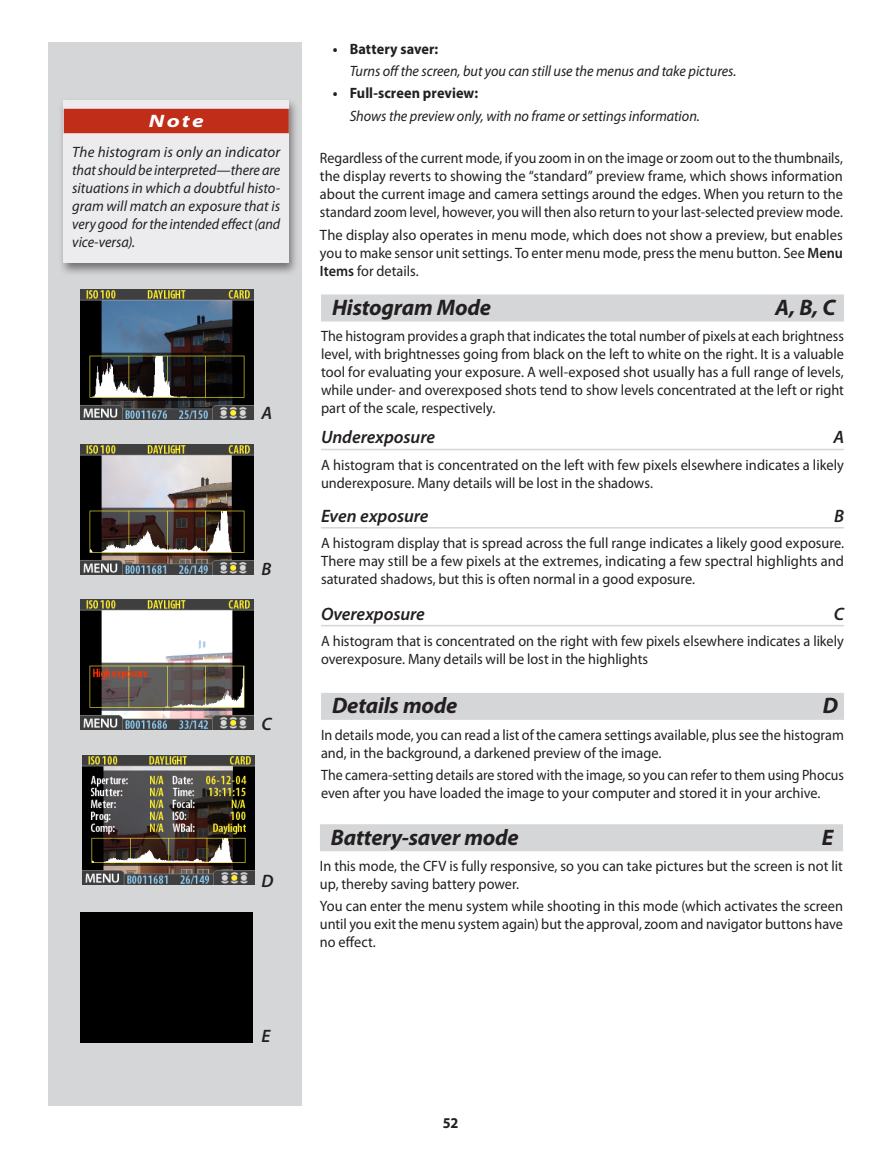
<style>
.page{position:relative;width:893px;height:1153px;background:#fff}
.page>*{position:absolute;margin:0;border:0;box-sizing:border-box;transform-origin:0 0}
.stor_subs{font:italic 700 22.5px "Myriad Pro";letter-spacing:-.01em;color:#231f20}
.subs_3{font:italic 600 18px "Myriad Pro";color:#231f20}
.subs{font:italic 600 18px "Myriad Pro";letter-spacing:-.005em;color:#231f20}
.tip_heads{font:italic 700 semi-expanded 18px "Myriad Pro";color:#fff;scale:1.2 1}
.bröd{font:15px/18px "Myriad Pro";color:#231f20;text-align:justify;scale:.93 1}
.bröd-2{font:15px/18px "Myriad Pro";color:#231f20;text-align:justify;scale:.96 1}
.bröd-3{font:15px/18px "Myriad Pro";color:#231f20;scale:.95 1}
.overex{font:italic 15px/18px "Myriad Pro";color:#231f20;text-align:justify}
.bröd-4{font:15px/18px "Myriad Pro";color:#231f20;text-align:justify}
.sensor_bullets{font:italic 15px "Myriad Pro";letter-spacing:-.005em;color:#231f20;scale:.95 1}
.sensor_bullets-2{font:700 15px "Myriad Pro";letter-spacing:.005em;color:#231f20;scale:.95 1}
.s1{font-weight:600}
</style>
<div class="page">
<div style="left:49px;top:43px;width:253px;height:1063px;background:#d5d6d8"></div>
<div style="left:321px;top:692px;width:523px;height:27px;background:#d5d6d8"></div>
<hr style="left:321px;top:625px;width:523px;height:1px;background:#d5d6d8">
<hr style="left:321px;top:527px;width:523px;height:1px;background:#d5d6d8">
<hr style="left:321px;top:448px;width:523px;height:2px;background:#d5d6d8">
<div style="left:321px;top:294px;width:523px;height:27px;background:#d5d6d8"></div>
<div style="left:58px;top:98px;width:241px;height:179px;background:#231f20;opacity:.55"></div>
<div style="left:64px;top:100px;width:225px;height:163px;background:#ececee"></div>
<div style="left:64px;top:109px;width:225px;height:24px;background:#c02d19"></div>
<div style="left:320px;top:824px;width:523px;height:27px;background:#d5d6d8"></div>
<div style="left:81px;top:912px;width:172px;height:130px;background:#000"></div>
<img style="left:81px;top:289px;width:172px;height:130px">
<img style="left:81px;top:444px;width:172px;height:130px">
<img style="left:82px;top:755px;width:172px;height:129px">
<img style="left:81px;top:600px;width:172px;height:129px">
<p class="sensor_bullets-2" style="left:333px;top:40px;width:113px">• Battery saver:</p>
<p class="sensor_bullets" style="left:350px;top:63px;width:409px">Turns off the screen, but you can still use the menus and take pictures.</p>
<p class="sensor_bullets-2" style="left:333px;top:85px;width:155px">• Full-screen preview:</p>
<p class="sensor_bullets" style="left:350px;top:107px;width:370px">Shows the preview only, with no frame or settings information.</p>
<p class="tip_heads" style="left:149px;top:110px;width:47px">Note</p>
<p class="overex" style="left:72px;top:143px;width:209px">The histogram is only an indicator that should be interpreted—there are situations in which a doubtful histo&shy;gram will match an exposure that is very good for the intended effect (and vice-versa).</p>
<p class="bröd" style="left:320px;top:150px;width:564px">Regardless of the current mode, if you zoom in on the image or zoom out to the thumbnails, the display reverts to showing the “standard” preview frame, which shows information about the current image and camera settings around the edges. When you return to the standard zoom level, however, you will then also return to your last-selected preview mode.</p>
<p class="bröd-4" style="left:320px;top:226px;width:524px">The display also operates in menu mode, which does not show a preview, but enables you to make sensor unit settings. To enter menu mode, press the menu button. See <span class="s1">Menu Items</span> for details.</p>
<p class="subs" style="left:261px;top:403px;width:12px">A</p>
<p class="subs" style="left:261px;top:559px;width:11px">B</p>
<p class="subs" style="left:261px;top:714px;width:12px">C</p>
<p class="subs" style="left:261px;top:870px;width:13px">D</p>
<p class="subs" style="left:261px;top:1026px;width:10px">E</p>
<p class="stor_subs" style="left:332px;top:295px;width:161px">Histogram Mode</p>
<p class="stor_subs" style="left:775px;top:295px;width:62px">A, B, C</p>
<p class="bröd" style="left:321px;top:327px;width:564px">The histogram provides a graph that indicates the total number of pixels at each brightness level, with brightnesses going from black on the left to white on the right. It is a valuable tool for evaluating your exposure. A well-exposed shot usually has a full range of levels, while under- and overexposed shots tend to show levels concentrated at the left or right part of the scale, respectively.</p>
<p class="subs" style="left:321px;top:427px;width:116px">Underexposure</p>
<p class="subs" style="left:833px;top:427px;width:12px">A</p>
<p class="bröd-2" style="left:321px;top:456px;width:546px">A histogram that is concentrated on the left with few pixels elsewhere indicates a likely underexposure. Many details will be lost in the shadows.</p>
<p class="subs_3" style="left:321px;top:506px;width:109px">Even exposure</p>
<p class="subs_3" style="left:834px;top:506px;width:11px">B</p>
<p class="bröd-2" style="left:321px;top:534px;width:546px">A histogram display that is spread across the full range indicates a likely good exposure.<br>There may still be a few pixels at the extremes, indicating a few spectral highlights and saturated shadows, but this is often normal in a good exposure.</p>
<p class="subs_3" style="left:321px;top:603px;width:105px">Overexposure</p>
<p class="subs_3" style="left:834px;top:603px;width:12px">C</p>
<p class="bröd-3" style="left:321px;top:632px;width:552px">A histogram that is concentrated on the right with few pixels elsewhere indicates a likely overexposure. Many details will be lost in the highlights</p>
<p class="stor_subs" style="left:332px;top:693px;width:127px">Details mode</p>
<p class="stor_subs" style="left:823px;top:693px;width:17px">D</p>
<p class="bröd-3" style="left:321px;top:725px;width:552px">In details mode, you can read a list of the camera settings available, plus see the histogram and, in the background, a darkened preview of the image.</p>
<p class="bröd" style="left:321px;top:766px;width:564px">The camera-setting details are stored with the image, so you can refer to them using Phocus even after you have loaded the image to your computer and stored it in your archive.</p>
<p class="stor_subs" style="left:331px;top:824px;width:189px">Battery-saver mode</p>
<p class="stor_subs" style="left:822px;top:824px;width:13px">E</p>
<p class="bröd-3" style="left:320px;top:857px;width:552px">In this mode, the CFV is fully responsive, so you can take pictures but the screen is not lit up, thereby saving battery power.</p>
<p class="bröd-2" style="left:320px;top:897px;width:546px">You can enter the menu system while shooting in this mode (which activates the screen until you exit the menu system again) but the approval, zoom and navigator buttons have no effect.</p>
<p class="sensor_bullets-2" style="left:443px;top:1113px;width:18px">52</p>
</div>
